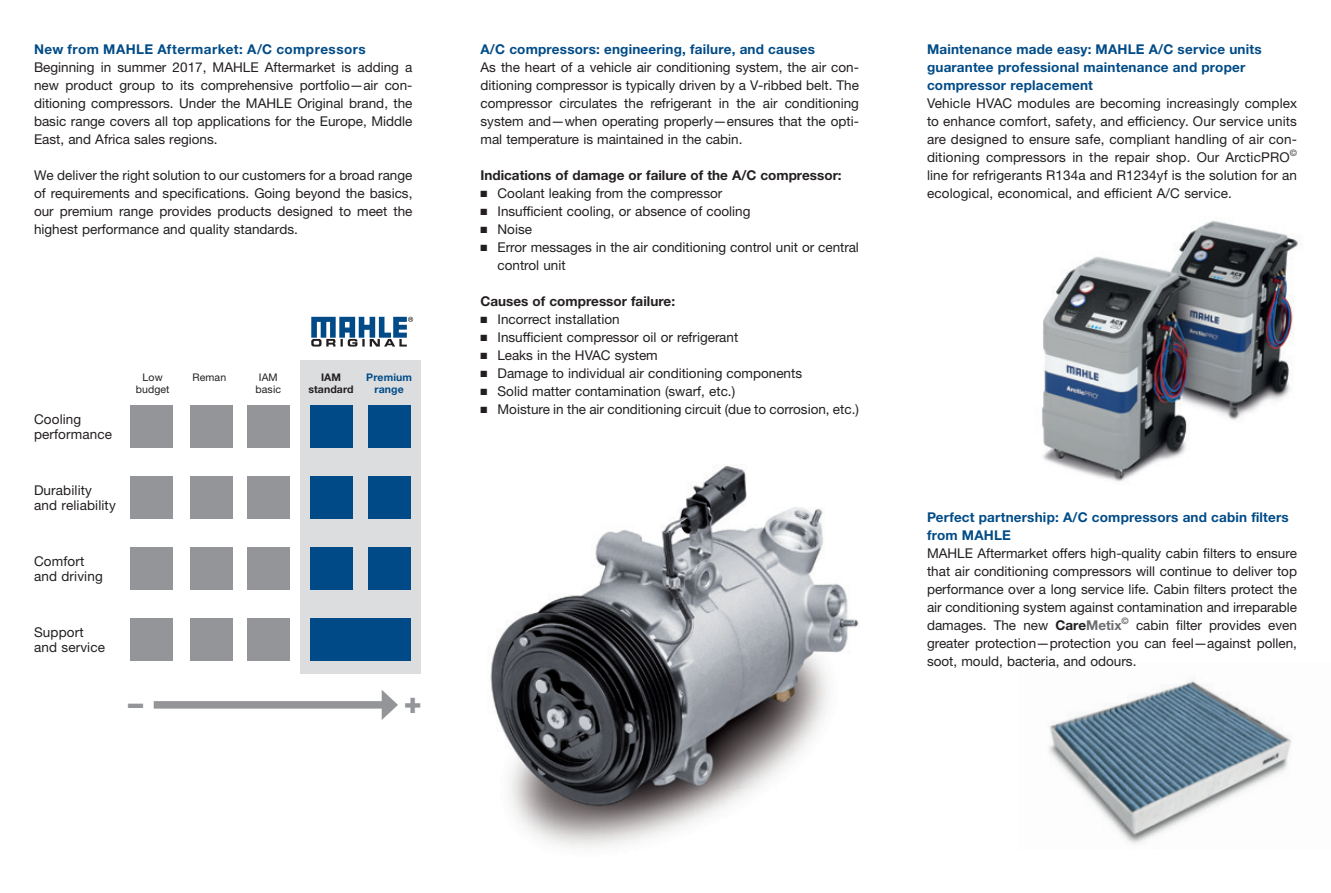
<style>
.page{position:relative;width:1331px;height:893px;background:#fff}
.page>*{position:absolute;margin:0;border:0;box-sizing:border-box;transform-origin:0 0}
.t1{font:800 30px "Helvetica Neue LTW1 G";color:#939598}
.t2{font:13.5px/18px "Helvetica Neue LTW1 G";color:#231f20;text-align:justify}
.t3{font:700 13.5px/18px "Helvetica Neue LTW1 G";letter-spacing:.015em;color:#004b87}
.t4{font:700 13.5px "Helvetica Neue LTW1 G";color:#231f20}
.t5{font:700 13.5px "Helvetica Neue LTW1 G";letter-spacing:.035em;color:#004b87}
.t6{font:10.5px/12px "Helvetica Neue LTW1 G";letter-spacing:.01em;color:#231f20;text-align:center}
.t7{font:700 10.5px/12px "Helvetica Neue LTW1 G";letter-spacing:.01em;color:#004b87;text-align:center}
.t8{font:700 10.5px/12px "Helvetica Neue LTW1 G";letter-spacing:.01em;color:#231f20;text-align:center}
.s1{font-weight:700}
.s2{font-weight:700;color:#6c6d70}
</style>
<div class="page">
<img style="left:490px;top:466px;width:369px;height:381px">
<div style="left:300px;top:360px;width:121px;height:314px;background:#dcdddf"></div>
<img style="left:1041px;top:220px;width:257px;height:262px">
<img style="left:1049px;top:681px;width:243px;height:163px">
<svg style="left:311px;top:317px;width:102px;height:30px"></svg>
<div style="left:131px;top:405px;width:42px;height:43px;background:#939598"></div>
<div style="left:131px;top:476px;width:42px;height:43px;background:#939598"></div>
<div style="left:131px;top:547px;width:42px;height:43px;background:#939598"></div>
<div style="left:131px;top:618px;width:42px;height:42px;background:#939598"></div>
<div style="left:190px;top:405px;width:42px;height:43px;background:#939598"></div>
<div style="left:190px;top:476px;width:42px;height:43px;background:#939598"></div>
<div style="left:190px;top:547px;width:42px;height:43px;background:#939598"></div>
<div style="left:190px;top:618px;width:42px;height:42px;background:#939598"></div>
<div style="left:248px;top:405px;width:42px;height:43px;background:#939598"></div>
<div style="left:248px;top:476px;width:42px;height:43px;background:#939598"></div>
<div style="left:248px;top:547px;width:42px;height:43px;background:#939598"></div>
<div style="left:248px;top:618px;width:42px;height:42px;background:#939598"></div>
<div style="left:310px;top:405px;width:43px;height:43px;background:#004b87"></div>
<div style="left:310px;top:476px;width:43px;height:43px;background:#004b87"></div>
<div style="left:310px;top:547px;width:43px;height:43px;background:#004b87"></div>
<div style="left:310px;top:618px;width:100px;height:42px;background:#004b87"></div>
<div style="left:368px;top:405px;width:42px;height:43px;background:#004b87"></div>
<div style="left:368px;top:476px;width:42px;height:43px;background:#004b87"></div>
<div style="left:368px;top:547px;width:42px;height:43px;background:#004b87"></div>
<div style="left:154px;top:701px;width:234px;height:8px;background:#939598"></div>
<svg style="left:382px;top:690px;width:16px;height:30px"></svg>
<p class="t5" style="left:34px;top:41px;width:333px">New from MAHLE Aftermarket: A/C compressors</p>
<p class="t2" style="left:34px;top:58px;width:380px">Beginning in summer 2017, MAHLE Aftermarket is adding a new product group to its comprehensive portfolio—air con&shy;ditioning compressors. Under the MAHLE Original brand, the basic range covers all top applications for the Europe, Middle East, and Africa sales regions.</p>
<p class="t2" style="left:34px;top:166px;width:380px">We deliver the right solution to our customers for a broad range of requirements and specifications. Going beyond the basics, our premium range provides products designed to meet the highest performance and quality standards.</p>
<p class="t2" style="left:34px;top:412px;width:80px;line-height:15px">Cooling performance</p>
<p class="t2" style="left:34px;top:482px;width:83px;line-height:15px">Durability and reliability</p>
<p class="t2" style="left:34px;top:553px;width:70px;line-height:15px">Comfort and driving</p>
<p class="t2" style="left:34px;top:624px;width:72px;line-height:15px">Support and service</p>
<p class="t6" style="left:136px;top:371px;width:35px">Low budget</p>
<p class="t6" style="left:192px;top:371px;width:35px">Reman</p>
<p class="t6" style="left:256px;top:371px;width:27px">IAM basic</p>
<p class="t8" style="left:308px;top:371px;width:47px">IAM standard</p>
<p class="t7" style="left:366px;top:371px;width:47px">Premium range</p>
<h1 class="t1" style="left:128px;top:685px;width:16px">–</h1>
<h1 class="t1" style="left:404px;top:684px;width:19px">+</h1>
<p class="t3" style="left:480px;top:40px;width:336px">A/C compressors: engineering, failure, and causes</p>
<p class="t2" style="left:480px;top:58px;width:380px">As the heart of a vehicle air conditioning system, the air con&shy;ditioning compressor is typically driven by a V-ribbed belt. The compressor circulates the refrigerant in the air conditioning system and—when operating properly—ensures that the opti&shy;mal temperature is maintained in the cabin.</p>
<p class="t4" style="left:480px;top:167px;width:363px">Indications of damage or failure of the A/C compressor:</p>
<p class="t2" style="left:480px;top:184px;width:243px">■ Coolant leaking from the compressor</p>
<p class="t2" style="left:480px;top:202px;width:271px">■ Insufficient cooling, or absence of cooling</p>
<p class="t2" style="left:480px;top:220px;width:53px">■ Noise</p>
<p class="t2" style="left:497px;top:238px;width:363px;text-indent:-17px">■ Error messages in the air conditioning control unit or central control unit</p>
<p class="t4" style="left:480px;top:293px;width:196px">Causes of compressor failure:</p>
<p class="t2" style="left:480px;top:310px;width:141px">■ Incorrect installation</p>
<p class="t2" style="left:480px;top:328px;width:259px">■ Insufficient compressor oil or refrigerant</p>
<p class="t2" style="left:480px;top:346px;width:179px">■ Leaks in the HVAC system</p>
<p class="t2" style="left:480px;top:364px;width:323px">■ Damage to individual air conditioning components</p>
<p class="t2" style="left:480px;top:382px;width:256px">■ Solid matter contamination (swarf, etc.)</p>
<p class="t2" style="left:480px;top:400px;width:380px">■ Moisture in the air conditioning circuit (due to corrosion, etc.)</p>
<p class="t3" style="left:927px;top:40px;width:336px">Maintenance made easy: MAHLE A/C service units guarantee professional maintenance and proper compressor replacement</p>
<p class="t2" style="left:927px;top:94px;width:371px">Vehicle HVAC modules are becoming increasingly complex to enhance comfort, safety, and efficiency. Our service units are designed to ensure safe, compliant handling of air con&shy;ditioning compressors in the repair shop. Our ArcticPRO<sup>© </sup>line for refrigerants R134a and R1234yf is the solution for an ecological, economical, and efficient A/C service.</p>
<p class="t3" style="left:927px;top:508px;width:363px">Perfect partnership: A/C compressors and cabin filters from MAHLE</p>
<p class="t2" style="left:927px;top:544px;width:371px">MAHLE Aftermarket offers high-quality cabin filters to ensure that air conditioning compressors will continue to deliver top performance over a long service life. Cabin filters protect the air conditioning system against contamination and irreparable damages. The new <span class="s1">Care</span><span class="s2">Metix</span><sup>©</sup> cabin filter provides even greater protection—protection you can feel—against pollen, soot, mould, bacteria, and odours.</p>
</div>
